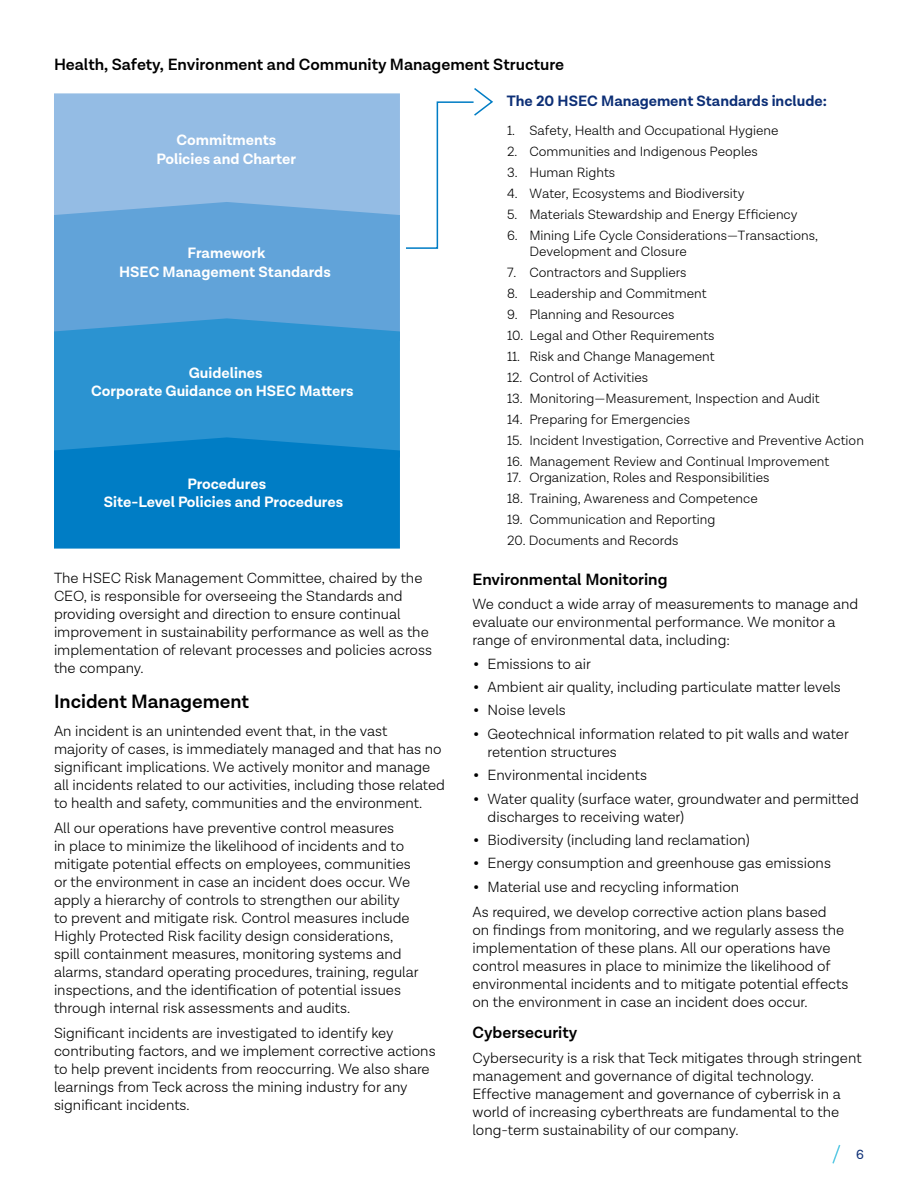
<style>
.page{position:relative;width:918px;height:1188px;background:#fff}
.page>*{position:absolute;margin:0;border:0;box-sizing:border-box;transform-origin:0 0}
.t1{font:600 19.5px "Lota Grotesque";color:#000}
.t2{font:600 16.5px "Lota Grotesque";color:#000}
.t3{font:700 15.15px/18.1px "Lota Grotesque";color:#fff;text-align:center}
.t4{font:700 15.15px "Lota Grotesque";color:#0d2f76}
.t5{font:300 15px/18px "Lota Grotesque";color:#000}
.t6{font:300 13.65px/16.4px "Lota Grotesque";color:#010101}
.t7{font:13.5px "Lota Grotesque";color:#0d2f76}
.s1{font-size:22.5px}
</style>
<div class="page">
<svg style="left:832px;top:1145px;width:9px;height:19px"></svg>
<div style="left:54px;top:93px;width:346px;height:109px;background:#94bce4"></div>
<div style="left:54px;top:202px;width:346px;height:116px;background:#61a3d9"></div>
<div style="left:54px;top:318px;width:346px;height:119px;background:#2b93d1"></div>
<svg style="left:54px;top:437px;width:346px;height:112px;background:#037ec5"></svg>
<svg style="left:406px;top:88px;width:87px;height:161px"></svg>
<p class="t2" style="left:54px;top:55px;width:512px">Health, Safety, Environment and Community Management Structure</p>
<p class="t3" style="left:157px;top:132px;width:141px">Commitments<br>Policies and Charter</p>
<p class="t3" style="left:119px;top:245px;width:213px">Framework<br>HSEC Management Standards</p>
<p class="t3" style="left:91px;top:364px;width:264px">Guidelines<br>Corporate Guidance on HSEC Matters</p>
<p class="t3" style="left:104px;top:475px;width:241px">Procedures<br>Site-Level Policies and Procedures</p>
<p class="t5" style="left:54px;top:569px;width:379px">The HSEC Risk Management Committee, chaired by the CEO, is responsible for overseeing the Standards and providing oversight and direction to ensure continual improvement in sustainability performance as well as the implementation of relevant processes and policies across the company.</p>
<h1 class="t1" style="left:54px;top:691px;width:197px">Incident Management</h1>
<p class="t5" style="left:54px;top:722px;width:393px">An incident is an unintended event that, in the vast<br>majority of cases, is immediately managed and that has no significant implications. We actively monitor and manage all incidents related to our activities, including those related to health and safety, communities and the environment.</p>
<p class="t5" style="left:54px;top:819px;width:366px">All our operations have preventive control measures<br>in place to minimize the likelihood of incidents and to mitigate potential effects on employees, communities or the environment in case an incident does occur. We apply a hierarchy of controls to strengthen our ability<br>to prevent and mitigate risk. Control measures include Highly Protected Risk facility design considerations, spill containment measures, monitoring systems and alarms, standard operating procedures, training, regular inspections, and the identification of potential issues through internal risk assessments and audits.</p>
<p class="t5" style="left:54px;top:1024px;width:383px">Significant incidents are investigated to identify key contributing factors, and we implement corrective actions to help prevent incidents from reoccurring. We also share learnings from Teck across the mining industry for any significant incidents.</p>
<p class="t4" style="left:507px;top:92px;width:322px">The 20 HSEC Management Standards include:</p>
<p class="t6" style="left:507px;top:123px;width:273px">1. Safety, Health and Occupational Hygiene</p>
<p class="t6" style="left:507px;top:144px;width:252px">2. Communities and Indigenous Peoples</p>
<p class="t6" style="left:507px;top:165px;width:110px">3. Human Rights</p>
<p class="t6" style="left:507px;top:186px;width:239px">4. Water, Ecosystems and Biodiversity</p>
<p class="t6" style="left:507px;top:206px;width:292px">5. Materials Stewardship and Energy Efficiency</p>
<p class="t6" style="left:529px;top:227px;width:290px;text-indent:-22px">6. Mining Life Cycle Considerations—Transactions,<br>Development and Closure</p>
<p class="t6" style="left:507px;top:265px;width:181px">7. Contractors and Suppliers</p>
<p class="t6" style="left:507px;top:286px;width:201px">8. Leadership and Commitment</p>
<p class="t6" style="left:507px;top:307px;width:169px">9. Planning and Resources</p>
<p class="t6" style="left:507px;top:328px;width:209px">10. Legal and Other Requirements</p>
<p class="t6" style="left:507px;top:349px;width:209px">11. Risk and Change Management</p>
<p class="t6" style="left:507px;top:370px;width:143px">12. Control of Activities</p>
<p class="t6" style="left:507px;top:390px;width:314px">13. Monitoring—Measurement, Inspection and Audit</p>
<p class="t6" style="left:507px;top:411px;width:185px">14. Preparing for Emergencies</p>
<p class="t6" style="left:507px;top:432px;width:358px">15. Incident Investigation, Corrective and Preventive Action</p>
<p class="t6" style="left:507px;top:453px;width:324px">16. Management Review and Continual Improvement</p>
<p class="t6" style="left:507px;top:470px;width:264px">17. Organization, Roles and Responsibilities</p>
<p class="t6" style="left:507px;top:491px;width:252px">18. Training, Awareness and Competence</p>
<p class="t6" style="left:507px;top:512px;width:210px">19. Communication and Reporting</p>
<p class="t6" style="left:507px;top:533px;width:173px">20. Documents and Records</p>
<p class="t2" style="left:472px;top:570px;width:196px">Environmental Monitoring</p>
<p class="t5" style="left:472px;top:595px;width:387px">We conduct a wide array of measurements to manage and evaluate our environmental performance. We monitor a range of environmental data, including:</p>
<p class="t5" style="left:472px;top:655px;width:120px"><span class="s1">•</span> Emissions to air</p>
<p class="t5" style="left:472px;top:678px;width:370px"><span class="s1">•</span> Ambient air quality, including particulate matter levels</p>
<p class="t5" style="left:472px;top:702px;width:95px"><span class="s1">•</span> Noise levels</p>
<p class="t5" style="left:488px;top:725px;width:363px;text-indent:-15px"><span class="s1">•</span> Geotechnical information related to pit walls and water retention structures</p>
<p class="t5" style="left:472px;top:766px;width:176px"><span class="s1">•</span> Environmental incidents</p>
<p class="t5" style="left:488px;top:790px;width:373px;text-indent:-15px"><span class="s1">•</span> Water quality (surface water, groundwater and permitted discharges to receiving water)</p>
<p class="t5" style="left:472px;top:831px;width:279px"><span class="s1">•</span> Biodiversity (including land reclamation)</p>
<p class="t5" style="left:472px;top:855px;width:360px"><span class="s1">•</span> Energy consumption and greenhouse gas emissions</p>
<p class="t5" style="left:472px;top:875px;width:356px;line-height:24.8px"><span class="s1">•</span> Material use and recycling information<br>As required, we develop corrective action plans based</p>
<p class="t5" style="left:472px;top:921px;width:377px">on findings from monitoring, and we regularly assess the implementation of these plans. All our operations have control measures in place to minimize the likelihood of environmental incidents and to mitigate potential effects on the environment in case an incident does occur.</p>
<p class="t2" style="left:472px;top:1023px;width:106px">Cybersecurity</p>
<p class="t5" style="left:472px;top:1049px;width:391px">Cybersecurity is a risk that Teck mitigates through stringent management and governance of digital technology.<br>Effective management and governance of cyberrisk in a world of increasing cyberthreats are fundamental to the long-term sustainability of our company.</p>
<p class="t7" style="left:856px;top:1147px;width:9px">6</p>
</div>
